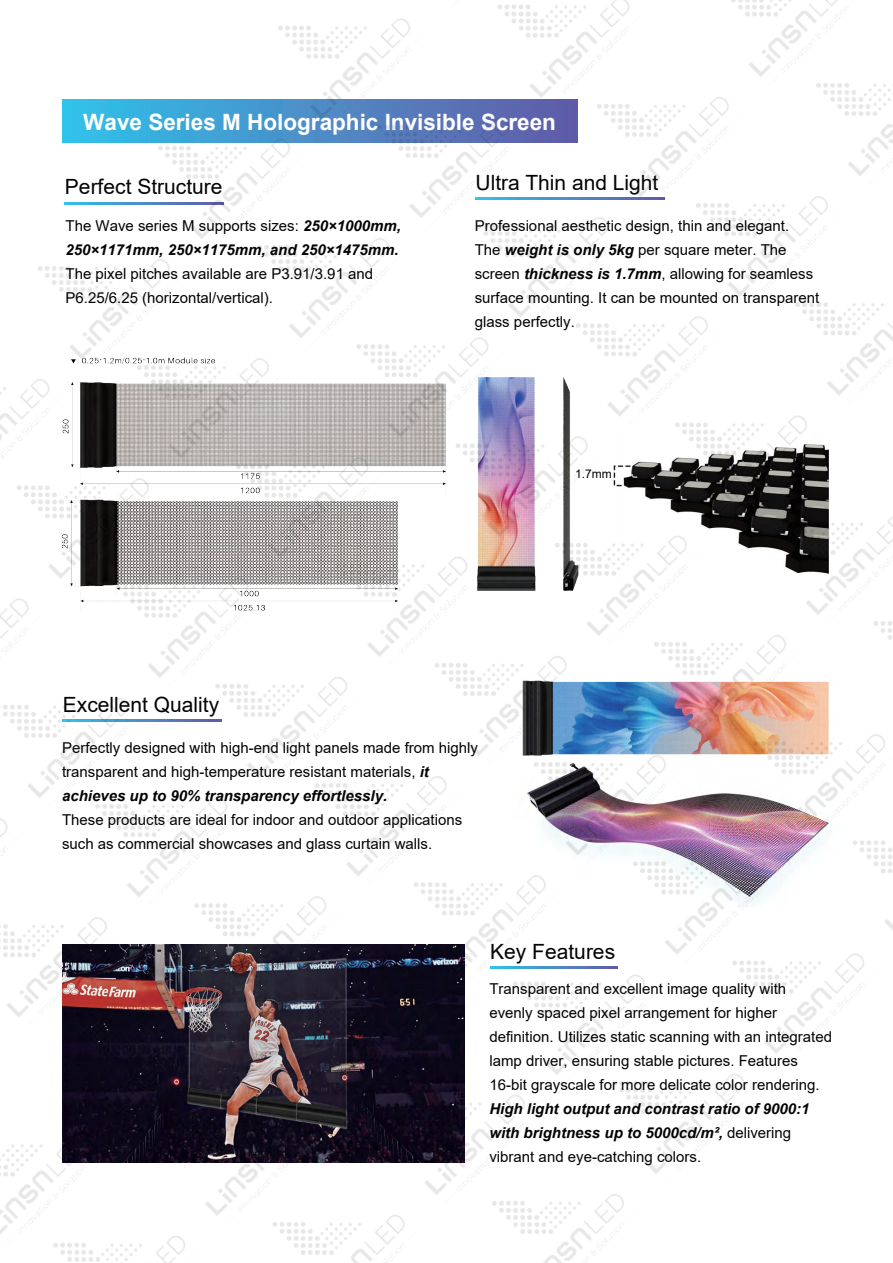
<style>
.page{position:relative;width:893px;height:1263px;background:#fff}
.page>*{position:absolute;margin:0;border:0;box-sizing:border-box;transform-origin:0 0}
.t1{font:700 22.5px "Arial";color:#fff}
.t2{font:21px "Arial";color:#030303}
.t3{font:15px/24px "Arial";color:#030303}
.t4{font:italic 700 15px/24px "Arial";color:#030303}
.t5{font:12px "Arial";color:#030303}
.s1{font-weight:400;font-style:normal}
.s2{font-weight:700;font-style:italic}
</style>
<div class="page">
<svg style="left:63px;top:100px;width:506px;height:42px;background:#419dd2"></svg>
<hr style="left:63px;top:719px;width:158px;height:2px;background:#557cbc">
<img style="left:71px;top:382px;width:357px;height:221px">
<img style="left:613px;top:449px;width:215px;height:99px">
<img style="left:485px;top:550px;width:43px;height:41px">
<img style="left:783px;top:848px;width:32px;height:31px">
<img style="left:585px;top:681px;width:141px;height:74px">
<img style="left:104px;top:944px;width:361px;height:219px">
<img style="left:739px;top:953px;width:125px;height:101px">
<img style="left:60px;top:1236px;width:125px;height:27px">
<img style="left:0;top:1130px;width:104px;height:120px">
<img style="left:0;top:1130px;width:5px;height:21px">
<img style="left:280px;top:1151px;width:125px;height:112px">
<img style="left:146px;top:1052px;width:177px;height:177px">
<img style="left:62px;top:953px;width:162px;height:177px">
<img style="left:0;top:917px;width:125px;height:114px">
<img style="left:0;top:818px;width:26px;height:114px">
<img style="left:499px;top:1194px;width:125px;height:69px">
<img style="left:366px;top:1031px;width:177px;height:177px">
<img style="left:266px;top:944px;width:178px;height:165px">
<img style="left:167px;top:896px;width:177px;height:114px">
<img style="left:102px;top:797px;width:143px;height:114px">
<img style="left:3px;top:698px;width:143px;height:114px">
<img style="left:0;top:598px;width:47px;height:114px">
<img style="left:619px;top:1010px;width:143px;height:164px">
<img style="left:486px;top:966px;width:177px;height:122px">
<img style="left:386px;top:875px;width:178px;height:114px">
<img style="left:322px;top:776px;width:143px;height:114px">
<img style="left:188px;top:677px;width:177px;height:114px">
<img style="left:89px;top:514px;width:177px;height:177px">
<img style="left:24px;top:415px;width:143px;height:177px">
<img style="left:0;top:379px;width:68px;height:114px">
<img style="left:606px;top:793px;width:177px;height:175px">
<img style="left:527px;top:692px;width:157px;height:177px">
<img style="left:442px;top:656px;width:143px;height:114px">
<img style="left:308px;top:493px;width:177px;height:177px">
<img style="left:209px;top:394px;width:177px;height:177px">
<img style="left:110px;top:357px;width:177px;height:115px">
<img style="left:38px;top:202px;width:150px;height:171px">
<img style="left:860px;top:848px;width:33px;height:82px">
<img style="left:726px;top:681px;width:164px;height:167px">
<img style="left:627px;top:635px;width:177px;height:114px">
<img style="left:528px;top:472px;width:177px;height:177px">
<img style="left:428px;top:377px;width:178px;height:173px">
<img style="left:329px;top:337px;width:177px;height:114px">
<img style="left:264px;top:238px;width:143px;height:114px">
<img style="left:131px;top:99px;width:177px;height:154px">
<img style="left:846px;top:629px;width:46px;height:99px">
<img style="left:747px;top:451px;width:146px;height:178px">
<img style="left:648px;top:415px;width:177px;height:114px">
<img style="left:549px;top:316px;width:177px;height:114px">
<img style="left:484px;top:197px;width:143px;height:134px">
<img style="left:350px;top:99px;width:177px;height:133px">
<img style="left:251px;top:18px;width:177px;height:114px">
<img style="left:867px;top:451px;width:26px;height:57px">
<img style="left:802px;top:303px;width:91px;height:92px">
<img style="left:703px;top:196px;width:143px;height:114px">
<img style="left:569px;top:97px;width:178px;height:114px">
<img style="left:470px;top:0;width:178px;height:112px">
<img style="left:470px;top:0;width:78px;height:12px">
<img style="left:823px;top:84px;width:70px;height:92px">
<img style="left:731px;top:0;width:136px;height:91px">
<h1 class="t1" style="left:83px;top:106px;width:474px">Wave Series M Holographic Invisible Screen</h1>
<h2 class="t2" style="left:65px;top:173px;width:159px">Perfect Structure</h2>
<p class="t4" style="left:66px;top:215px;width:337px"><span class="s1">The Wave series M supports sizes:</span> 250×1000mm,<br>250×1171mm, 250×1175mm, and 250×1475mm.</p>
<p class="t3" style="left:66px;top:262px;width:309px">The pixel pitches available are P3.91/3.91 and<br>P6.25/6.25 (horizontal/vertical).</p>
<h2 class="t2" style="left:476px;top:168px;width:184px">Ultra Thin and Light</h2>
<p class="t3" style="left:475px;top:214px;width:346px">Professional aesthetic design, thin and elegant.<br>The <span class="s2">weight is only 5kg</span> per square meter. The screen <span class="s2">thickness is 1.7mm</span>, allowing for seamless surface mounting. It can be mounted on transparent glass perfectly.</p>
<p class="t5" style="left:575px;top:465px;width:38px">1.7mm</p>
<h2 class="t2" style="left:63px;top:690px;width:158px">Excellent Quality</h2>
<p class="t3" style="left:62px;top:735px;width:418px">Perfectly designed with high-end light panels made from highly transparent and high-temperature resistant materials, <span class="s2">it achieves up to 90% transparency effortlessly.</span></p>
<p class="t3" style="left:62px;top:807px;width:402px">These products are ideal for indoor and outdoor applications such as commercial showcases and glass curtain walls.</p>
<h2 class="t2" style="left:490px;top:937px;width:126px">Key Features</h2>
<p class="t3" style="left:489px;top:977px;width:344px">Transparent and excellent image quality with evenly spaced pixel arrangement for higher definition. Utilizes static scanning with an integrated lamp driver, ensuring stable pictures. Features 16-bit grayscale for more delicate color rendering.</p>
<p class="t4" style="left:489px;top:1097px;width:322px">High light output and contrast ratio of 9000:1 with brightness up to 5000cd/m², <span class="s1">delivering vibrant and eye-catching colors.</span></p>
</div>
